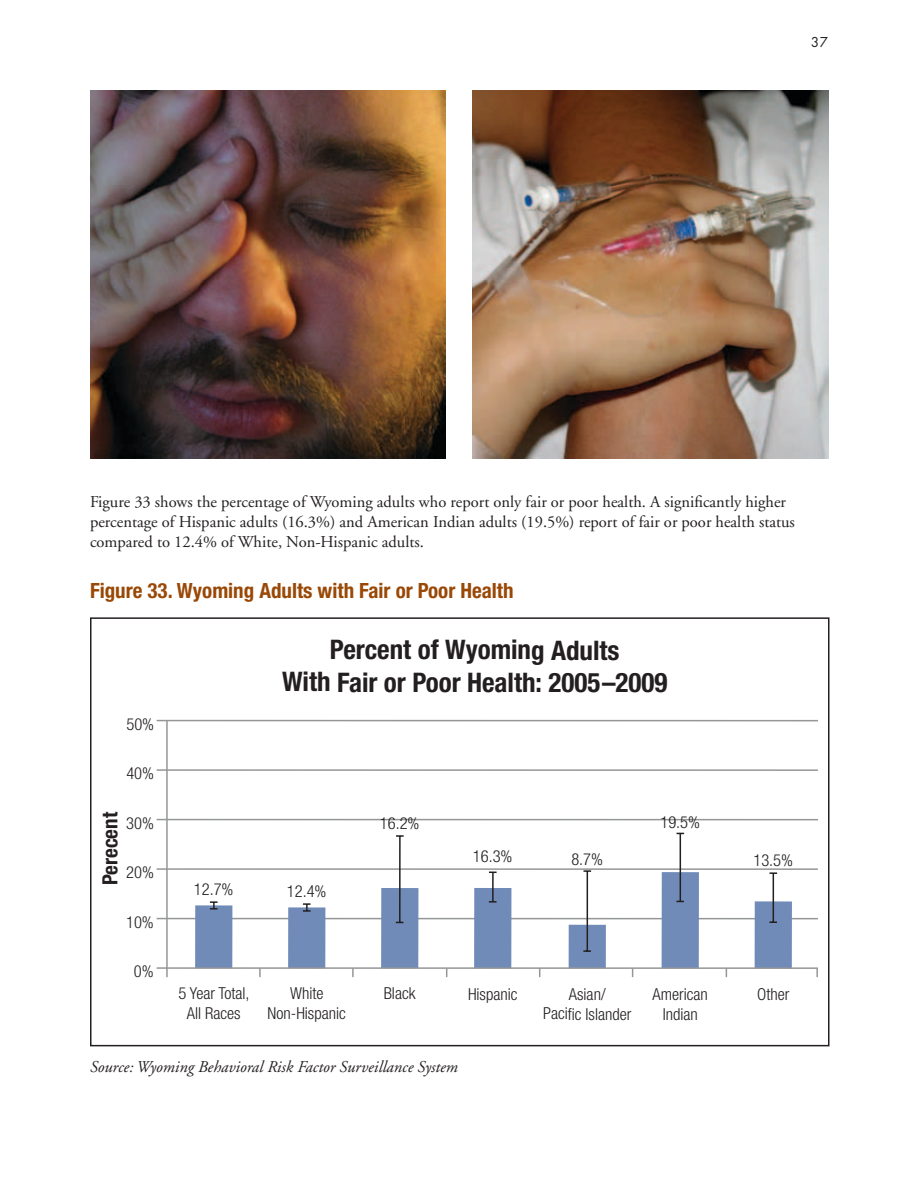
<style>
.page{position:relative;width:918px;height:1188px;background:#fff}
.page>*{position:absolute;margin:0;border:0;box-sizing:border-box;transform-origin:0 0}
.t1{font:700 condensed 27px/32.4px "Helvetica Neue LT Std";color:#231f20;text-align:center}
.t2{font:700 condensed 21px "Helvetica Neue LT Std";color:#994806}
.t3{font:700 condensed 21px "Helvetica Neue LT Std";color:#231f20}
.t4{font:16.5px/19.8px "Adobe Garamond";color:#231f20}
.t5{font:300 condensed 16.5px/19.8px "Helvetica Neue LT Com";color:#231f20;text-align:center}
.t6{font:italic 16.5px "Adobe Garamond";color:#231f20}
.t7{font:15px "Futura EF";color:#231f20}
</style>
<div class="page">
<svg style="left:90px;top:617px;width:739px;height:429px"></svg>
<hr style="left:157px;top:967px;width:661px;height:2px;background:#949698">
<img style="left:90px;top:90px;width:356px;height:369px">
<img style="left:472px;top:90px;width:356px;height:369px">
<p class="t7" style="left:811px;top:34px;width:19px">37</p>
<p class="t4" style="left:90px;top:492px;width:706px">Figure 33 shows the percentage of Wyoming adults who report only fair or poor health. A significantly higher percentage of Hispanic adults (16.3%) and American Indian adults (19.5%) report of fair or poor health status compared to 12.4% of White, Non-Hispanic adults.</p>
<p class="t2" style="left:90px;top:578px;width:425px">Figure 33. Wyoming Adults with Fair or Poor Health</p>
<p class="t1" style="left:282px;top:633px;width:387px">Percent of Wyoming Adults<br>With Fair or Poor Health: 2005–2009</p>
<p class="t3" style="left:97px;top:885px;width:74px;rotate:-90deg">Perecent</p>
<p class="t5" style="left:126px;top:714px;width:29px">50%</p>
<p class="t5" style="left:126px;top:763px;width:29px">40%</p>
<p class="t5" style="left:126px;top:813px;width:29px">30%</p>
<p class="t5" style="left:126px;top:862px;width:29px">20%</p>
<p class="t5" style="left:126px;top:912px;width:29px">10%</p>
<p class="t5" style="left:134px;top:961px;width:21px">0%</p>
<p class="t5" style="left:194px;top:879px;width:41px">12.7%</p>
<p class="t5" style="left:287px;top:882px;width:41px">12.4%</p>
<p class="t5" style="left:380px;top:813px;width:41px">16.2%</p>
<p class="t5" style="left:473px;top:847px;width:41px">16.3%</p>
<p class="t5" style="left:571px;top:850px;width:33px">8.7%</p>
<p class="t5" style="left:660px;top:812px;width:41px">19.5%</p>
<p class="t5" style="left:753px;top:850px;width:41px">13.5%</p>
<p class="t5" style="left:179px;top:983px;width:72px">5 Year Total,<br>All Races</p>
<p class="t5" style="left:268px;top:983px;width:80px">White<br>Non-Hispanic</p>
<p class="t5" style="left:384px;top:984px;width:33px">Black</p>
<p class="t5" style="left:468px;top:984px;width:51px">Hispanic</p>
<p class="t5" style="left:543px;top:984px;width:90px">Asian/<br>Pacific Islander</p>
<p class="t5" style="left:653px;top:984px;width:57px">American<br>Indian</p>
<p class="t5" style="left:757px;top:984px;width:34px">Other</p>
<p class="t6" style="left:90px;top:1058px;width:369px">Source: Wyoming Behavioral Risk Factor Surveillance System</p>
</div>
